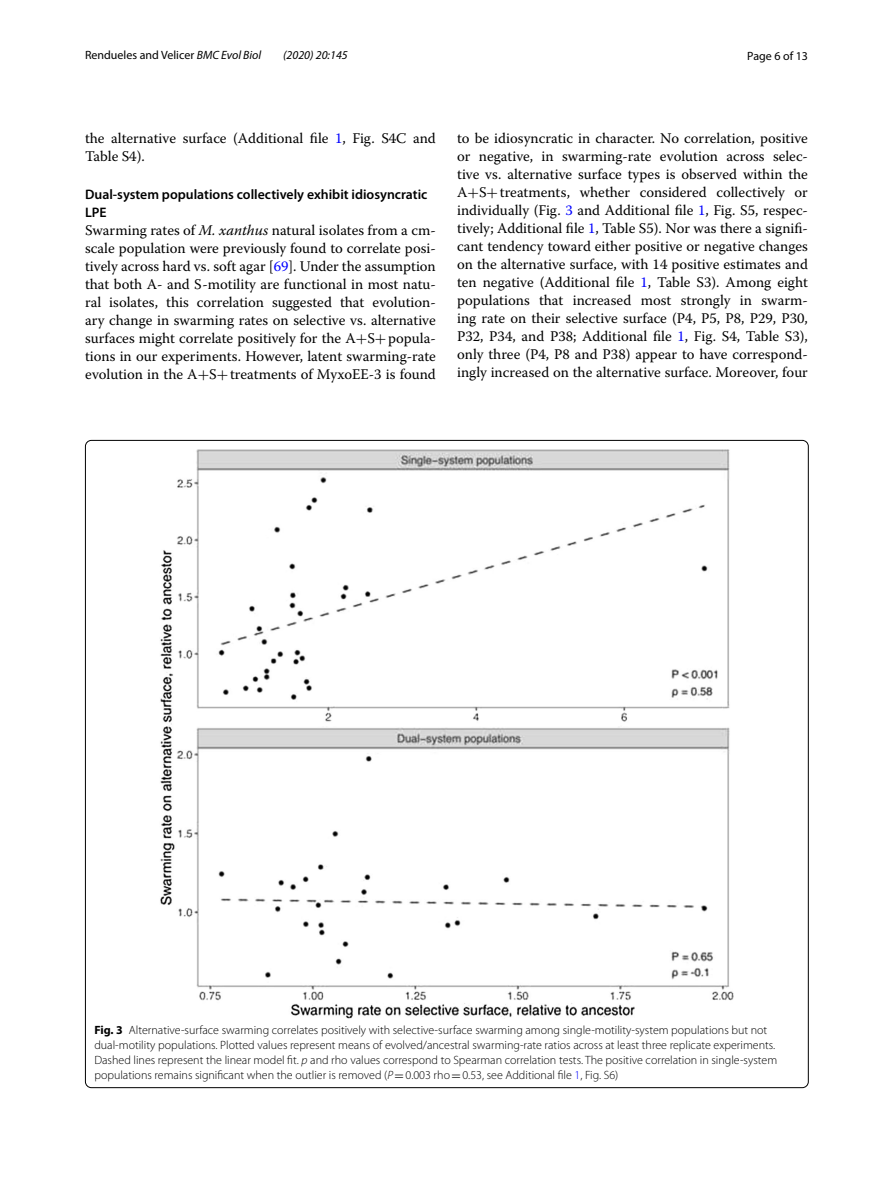
<style>
.page{position:relative;width:893px;height:1187px;background:#fff}
.page>*{position:absolute;margin:0;border:0;box-sizing:border-box;transform-origin:0 0}
.t1{font:14.7px/18px "Warnock Pro";color:#000;text-align:justify}
.t2{font:600 13.8px/18px "Myriad Pro";color:#000}
.t3{font:300 12px/15px "Myriad Pro";color:#000}
.t4{font:12px "Myriad Pro";color:#000}
.t5{font:italic 12px "Myriad Pro";color:#000}
.s1{font-style:italic}
.s2{color:#00f}
.s3{font-family:"MTSY"}
.s4{font-weight:700}
.s5{font-family:"MTSY";font-weight:400}
</style>
<div class="page">
<img style="left:160px;top:449px;width:574px;height:569px">
<p class="t4" style="left:85px;top:48px;width:178px">Rendueles and Velicer <span class="s1">BMC Evol Biol</span></p>
<p class="t5" style="left:283px;top:48px;width:66px">(2020) 20:145</p>
<p class="t4" style="left:747px;top:48px;width:62px">Page 6 of 13</p>
<p class="t1" style="left:85px;top:128px;width:352px">the alternative surface (Additional file <span class="s2">1</span>, Fig. S4C and<br>Table S4).</p>
<p class="t2" style="left:85px;top:185px;width:344px">Dual‑system populations collectively exhibit idiosyncratic<br>LPE</p>
<p class="t1" style="left:85px;top:221px;width:352px">Swarming rates of <span class="s1">M. xanthus</span> natural isolates from a cm&shy;scale population were previously found to correlate posi&shy;tively across hard vs. soft agar [<span class="s2">69</span>]. Under the assumption that both A- and S-motility are functional in most natu&shy;ral isolates, this correlation suggested that evolution&shy;ary change in swarming rates on selective vs. alternative surfaces might correlate positively for the A<span class="s3">+</span>S<span class="s3">+</span>popula&shy;tions in our experiments. However, latent swarming-rate evolution in the A<span class="s3">+</span>S<span class="s3">+</span>treatments of MyxoEE-3 is found</p>
<p class="t1" style="left:457px;top:128px;width:352px">to be idiosyncratic in character. No correlation, positive or negative, in swarming-rate evolution across selec&shy;tive vs. alternative surface types is observed within the A<span class="s3">+</span>S<span class="s3">+</span>treatments, whether considered collectively or individually (Fig. <span class="s2">3</span> and Additional file <span class="s2">1</span>, Fig. S5, respec&shy;tively; Additional file <span class="s2">1</span>, Table S5). Nor was there a signifi&shy;cant tendency toward either positive or negative changes on the alternative surface, with 14 positive estimates and ten negative (Additional file <span class="s2">1</span>, Table S3). Among eight populations that increased most strongly in swarm&shy;ing rate on their selective surface (P4, P5, P8, P29, P30, P32, P34, and P38; Additional file <span class="s2">1</span>, Fig. S4, Table S3), only three (P4, P8 and P38) appear to have correspond&shy;ingly increased on the alternative surface. Moreover, four</p>
<p class="t3" style="left:94px;top:1022px;width:684px"><span class="s4">Fig. 3</span> Alternative-surface swarming correlates positively with selective-surface swarming among single-motility-system populations but not dual-motility populations. Plotted values represent means of evolved/ancestral swarming-rate ratios across at least three replicate experiments.<br>Dashed lines represent the linear model fit. <span class="s1">p</span> and rho values correspond to Spearman correlation tests. The positive correlation in single-system populations remains significant when the outlier is removed (<span class="s1">P</span><span class="s5">=</span>0.003 rho<span class="s5">=</span>0.53, see Additional file <span class="s2">1</span>, Fig. S6)</p>
</div>
